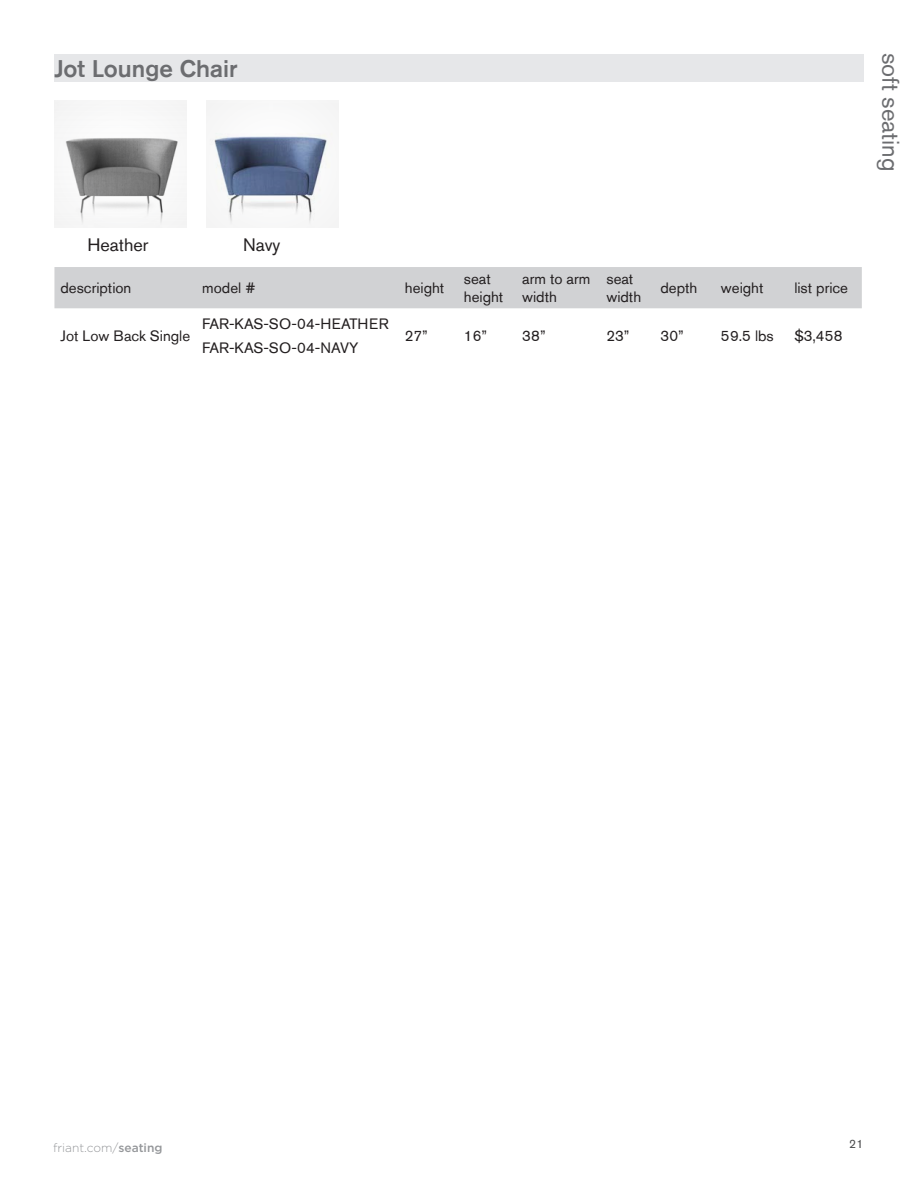
<style>
.page{position:relative;width:918px;height:1188px;background:#fff}
.page>*{position:absolute;margin:0;border:0;box-sizing:border-box;transform-origin:0 0}
.Chart_Header{font:500 24px "Akzidenz Grotesk Pro";color:#6c6d70}
.t1{font:24px "Akzidenz Grotesk Pro";color:#6c6d70}
.Body_text{font:18px "Akzidenz Grotesk Pro";color:#231f20}
.Chart_text{font:15px/18px "Akzidenz Grotesk Pro";color:#231f20}
.t2{font:300 12px "Gotham";color:#95979a}
.t3{font:12px "Akzidenz Grotesk Pro";color:#4b4c4d}
.s1{font-weight:500}
</style>
<div class="page">
<div style="left:54px;top:267px;width:808px;height:41px;background:#d1d2d4"></div>
<div style="left:54px;top:54px;width:810px;height:27px;background:#e6e7e9"></div>
<svg style="left:54px;top:101px;width:133px;height:127px"></svg>
<svg style="left:206px;top:101px;width:132px;height:127px"></svg>
<p class="Chart_Header" style="left:54px;top:53px;width:185px">Jot Lounge Chair</p>
<p class="Body_text" style="left:87px;top:233px;width:63px">Heather</p>
<p class="Body_text" style="left:243px;top:233px;width:39px">Navy</p>
<p class="Chart_text" style="left:60px;top:279px;width:72px">description</p>
<p class="Chart_text" style="left:202px;top:279px;width:55px">model #</p>
<p class="Chart_text" style="left:405px;top:279px;width:41px">height</p>
<p class="Chart_text" style="left:464px;top:270px;width:41px">seat height</p>
<p class="Chart_text" style="left:522px;top:270px;width:70px">arm to arm width</p>
<p class="Chart_text" style="left:606px;top:270px;width:36px">seat width</p>
<p class="Chart_text" style="left:660px;top:279px;width:38px">depth</p>
<p class="Chart_text" style="left:721px;top:279px;width:44px">weight</p>
<p class="Chart_text" style="left:794px;top:279px;width:55px">list price</p>
<p class="Chart_text" style="left:60px;top:327px;width:131px">Jot Low Back Single</p>
<p class="Chart_text" style="left:202px;top:314px;width:188px">FAR-KAS-SO-04-HEATHER</p>
<p class="Chart_text" style="left:202px;top:339px;width:158px">FAR-KAS-SO-04-NAVY</p>
<p class="Chart_text" style="left:405px;top:327px;width:24px">27”</p>
<p class="Chart_text" style="left:464px;top:327px;width:25px">16”</p>
<p class="Chart_text" style="left:522px;top:327px;width:25px">38”</p>
<p class="Chart_text" style="left:606px;top:327px;width:25px">23”</p>
<p class="Chart_text" style="left:660px;top:327px;width:25px">30”</p>
<p class="Chart_text" style="left:721px;top:327px;width:54px">59.5 lbs</p>
<p class="Chart_text" style="left:794px;top:327px;width:50px">$3,458</p>
<h1 class="t1" style="left:906px;top:53px;width:120px;rotate:90deg">soft seating</h1>
<p class="t2" style="left:53px;top:1140px;width:111px">friant.com/<span class="s1">seating</span></p>
<p class="t3" style="left:849px;top:1136px;width:16px">21</p>
</div>
